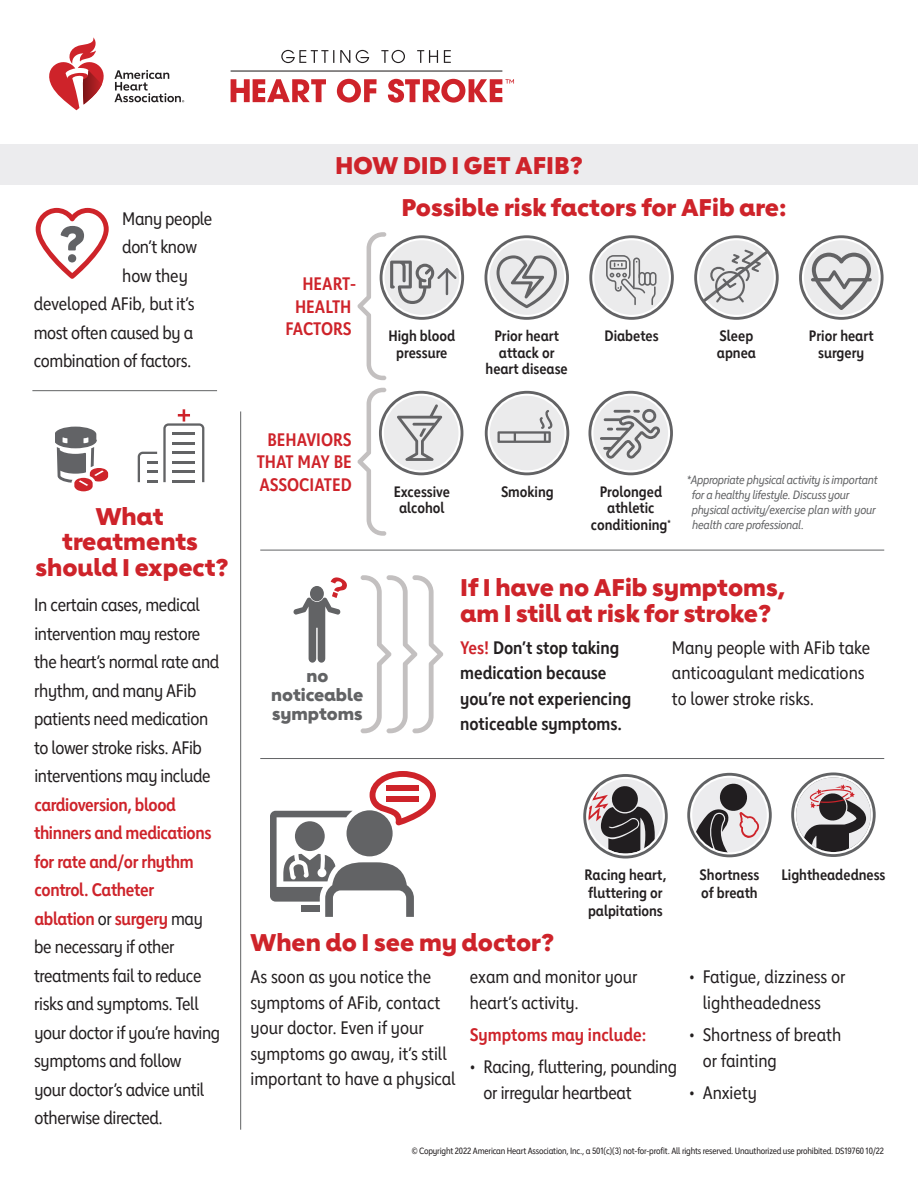
<style>
.page{position:relative;width:918px;height:1188px;background:#fff}
.page>*{position:absolute;margin:0;border:0;box-sizing:border-box;transform-origin:0 0}
._05_12_17_body___P{font:800 24px/25.8px "Lub Dub";color:#ce232a}
._03_Red_Subs___H3{font:800 24px/25.8px "Lub Dub";color:#ce232a;text-align:center}
._02_SUBHEADS___H2{font:800 24px "Lub Dub";color:#ce232a}
._05_12_17_body___P-2{font:18px/28.5px "Lub Dub Condensed";letter-spacing:-.02em;color:#231f20}
._05_12_17_body___P-3{font:18px/25.5px "Lub Dub Condensed";color:#231f20}
._06_bullets___P{font:18px/25.5px "Lub Dub Condensed";color:#231f20}
._05_12_17_body___P-4{font:700 18px/25.5px "Lub Dub Condensed";color:#231f20}
._08_14_17_RED___P{font:700 18px/22.5px "Lub Dub Condensed";color:#ce232a;text-align:right}
._05_12_17_body___P-5{font:700 18px "Lub Dub Condensed";color:#ce232a}
.t1{font:800 17.25px/18.8px "Lub Dub";color:#626365;text-align:center}
._07_icon_desc___P{font:700 15px/16.5px "Lub Dub Condensed";color:#231f20;text-align:center}
._50_disclaimer___P{font:700 15px "Lub Dub Condensed";color:#231f20}
._50_disclaimer___P-2{font:italic 12px/15px "Lub Dub Condensed";letter-spacing:-.02em;color:#626365}
.t2{font:9px "Lub Dub Condensed";letter-spacing:-.02em;color:#231f20}
.s1{font-weight:700;color:#ce232a}
.s2{color:#ce232a}
</style>
<div class="page">
<svg style="left:281px;top:50px;width:170px;height:13px"></svg>
<hr style="left:231px;top:71px;width:271px;height:1px;background:#231f20">
<svg style="left:231px;top:79px;width:283px;height:24px"></svg>
<svg style="left:114px;top:70px;width:70px;height:32px"></svg>
<svg style="left:49px;top:37px;width:55px;height:73px"></svg>
<div style="left:0;top:145px;width:918px;height:40px;background:#ececee"></div>
<hr style="left:240px;top:411px;width:1px;height:719px;background:#626365">
<hr style="left:260px;top:550px;width:624px;height:1px;background:#626365">
<hr style="left:260px;top:758px;width:624px;height:1px;background:#626365">
<hr style="left:32px;top:390px;width:185px;height:1px;background:#626365">
<svg style="left:589px;top:235px;width:85px;height:85px"></svg>
<div style="left:593px;top:239px;width:77px;height:77px;background:#ebebec;border-radius:50%"></div>
<div style="left:592px;top:238px;width:79px;height:79px;border:2px solid #fff;border-radius:50%"></div>
<svg style="left:606px;top:255px;width:51px;height:50px"></svg>
<svg style="left:484px;top:235px;width:85px;height:85px"></svg>
<div style="left:488px;top:239px;width:77px;height:77px;background:#ebebec;border-radius:50%"></div>
<div style="left:487px;top:238px;width:79px;height:79px;border:2px solid #fff;border-radius:50%"></div>
<svg style="left:496px;top:255px;width:61px;height:53px"></svg>
<svg style="left:799px;top:235px;width:85px;height:85px"></svg>
<div style="left:803px;top:239px;width:77px;height:77px;background:#ebebec;border-radius:50%"></div>
<div style="left:802px;top:238px;width:79px;height:79px;border:2px solid #fff;border-radius:50%"></div>
<svg style="left:811px;top:253px;width:61px;height:57px"></svg>
<svg style="left:379px;top:391px;width:84px;height:84px"></svg>
<div style="left:383px;top:395px;width:77px;height:76px;background:#ebebec;border-radius:50%"></div>
<div style="left:382px;top:394px;width:79px;height:78px;border:2px solid #fff;border-radius:50%"></div>
<svg style="left:397px;top:404px;width:45px;height:57px"></svg>
<svg style="left:694px;top:235px;width:85px;height:85px"></svg>
<div style="left:698px;top:239px;width:77px;height:77px;background:#ebebec;border-radius:50%"></div>
<div style="left:697px;top:238px;width:79px;height:79px;border:2px solid #fff;border-radius:50%"></div>
<svg style="left:699px;top:247px;width:73px;height:59px"></svg>
<svg style="left:588px;top:391px;width:85px;height:84px"></svg>
<div style="left:592px;top:395px;width:77px;height:76px;background:#ebebec;border-radius:50%"></div>
<div style="left:591px;top:394px;width:79px;height:78px;border:2px solid #fff;border-radius:50%"></div>
<svg style="left:600px;top:409px;width:61px;height:50px"></svg>
<svg style="left:485px;top:391px;width:84px;height:84px"></svg>
<div style="left:489px;top:395px;width:76px;height:76px;background:#ebebec;border-radius:50%"></div>
<div style="left:488px;top:394px;width:78px;height:78px;border:2px solid #fff;border-radius:50%"></div>
<svg style="left:497px;top:410px;width:56px;height:33px"></svg>
<svg style="left:357px;top:232px;width:100px;height:148px"></svg>
<svg style="left:357px;top:388px;width:29px;height:148px"></svg>
<svg style="left:36px;top:208px;width:73px;height:71px"></svg>
<svg style="left:55px;top:427px;width:53px;height:64px"></svg>
<svg style="left:163px;top:409px;width:41px;height:73px"></svg>
<svg style="left:138px;top:452px;width:19px;height:30px"></svg>
<svg style="left:293px;top:577px;width:54px;height:86px"></svg>
<svg style="left:361px;top:575px;width:82px;height:158px"></svg>
<svg style="left:270px;top:771px;width:166px;height:146px"></svg>
<div style="left:387px;top:797px;width:32px;height:5px;background:#ce232a"></div>
<div style="left:387px;top:786px;width:32px;height:5px;background:#ce232a"></div>
<svg style="left:583px;top:774px;width:85px;height:85px"></svg>
<div style="left:587px;top:778px;width:77px;height:77px;background:#ececee;border-radius:50%"></div>
<svg style="left:588px;top:785px;width:67px;height:69px"></svg>
<div style="left:586px;top:777px;width:79px;height:79px;border:2px solid #fff;border-radius:50%"></div>
<svg style="left:791px;top:772px;width:85px;height:85px"></svg>
<div style="left:796px;top:777px;width:75px;height:75px;background:#ececee;border-radius:50%"></div>
<svg style="left:802px;top:784px;width:64px;height:68px"></svg>
<div style="left:794px;top:775px;width:79px;height:79px;border:2px solid #fff;border-radius:50%"></div>
<svg style="left:687px;top:773px;width:85px;height:84px"></svg>
<div style="left:691px;top:777px;width:77px;height:76px;background:#ececee;border-radius:50%"></div>
<div style="left:690px;top:776px;width:79px;height:78px;border:2px solid #fff;border-radius:50%"></div>
<svg style="left:692px;top:782px;width:67px;height:70px"></svg>
<p class="_05_12_17_body___P-2" style="left:122px;top:204px;width:92px">Many people</p>
<p class="_05_12_17_body___P-2" style="left:122px;top:233px;width:76px">don’t know</p>
<p class="_05_12_17_body___P-2" style="left:122px;top:261px;width:67px">how they</p>
<p class="_05_12_17_body___P-2" style="left:34px;top:290px;width:162px">developed AFib, but it’s</p>
<p class="_05_12_17_body___P-2" style="left:34px;top:318px;width:161px">most often caused by a</p>
<p class="_05_12_17_body___P-2" style="left:34px;top:347px;width:159px">combination of factors.</p>
<h2 class="_02_SUBHEADS___H2" style="left:335px;top:151px;width:249px">HOW DID I GET AFIB?</h2>
<h3 class="_03_Red_Subs___H3" style="left:402px;top:194px;width:387px">Possible risk factors for AFib are:</h3>
<p class="_08_14_17_RED___P" style="left:286px;top:273px;width:72px">HEART-<br>HEALTH<br>FACTORS</p>
<p class="_07_icon_desc___P" style="left:388px;top:327px;width:68px">High blood pressure</p>
<p class="_07_icon_desc___P" style="left:494px;top:327px;width:66px">Prior heart</p>
<p class="_07_icon_desc___P" style="left:605px;top:327px;width:56px">Diabetes</p>
<p class="_07_icon_desc___P" style="left:486px;top:344px;width:84px">attack or heart disease</p>
<p class="_07_icon_desc___P" style="left:717px;top:327px;width:41px;text-align:left">Sleep apnea</p>
<p class="_07_icon_desc___P" style="left:809px;top:327px;width:66px">Prior heart surgery</p>
<h3 class="_03_Red_Subs___H3" style="left:35px;top:503px;width:195px">What treatments should I expect?</h3>
<p class="_05_12_17_body___P-2" style="left:34px;top:591px;width:188px">In certain cases, medical intervention may restore the heart’s normal rate and rhythm, and many AFib patients need medication to lower stroke risks. AFib interventions may include <span class="s1">cardioversion, blood thinners and medications for rate and/or rhythm control. Catheter<br>ablation</span> or <span class="s1">surgery</span> may be necessary if other treatments fail to reduce risks and symptoms. Tell your doctor if you’re having symptoms and follow<br>your doctor’s advice until otherwise directed.</p>
<p class="_08_14_17_RED___P" style="left:257px;top:428px;width:97px;text-align:center">BEHAVIORS<br>THAT MAY BE<br>ASSOCIATED</p>
<p class="t1" style="left:271px;top:666px;width:94px">no noticeable symptoms</p>
<p class="_07_icon_desc___P" style="left:394px;top:483px;width:58px">Excessive alcohol</p>
<p class="_07_icon_desc___P" style="left:501px;top:483px;width:54px">Smoking</p>
<p class="_07_icon_desc___P" style="left:591px;top:483px;width:81px">Prolonged athletic conditioning<sup>*</sup></p>
<p class="_50_disclaimer___P-2" style="left:692px;top:472px;width:187px;text-indent:-5px">*Appropriate physical activity is important for a healthy lifestyle. Discuss your physical activity/exercise plan with your health care professional.</p>
<p class="_05_12_17_body___P" style="left:460px;top:574px;width:327px">If I have no AFib symptoms, am I still at risk for stroke?</p>
<p class="_05_12_17_body___P-4" style="left:460px;top:635px;width:173px"><span class="s2">Yes!</span> Don’t stop taking medication because you’re not experiencing noticeable symptoms.</p>
<p class="_05_12_17_body___P-3" style="left:672px;top:635px;width:200px">Many people with AFib take anticoagulant medications to lower stroke risks.</p>
<p class="_50_disclaimer___P" style="left:585px;top:866px;width:83px">Racing heart,</p>
<p class="_50_disclaimer___P" style="left:588px;top:884px;width:76px">fluttering or</p>
<p class="_50_disclaimer___P" style="left:588px;top:902px;width:76px">palpitations</p>
<p class="_07_icon_desc___P" style="left:700px;top:866px;width:61px">Shortness</p>
<p class="_50_disclaimer___P" style="left:781px;top:866px;width:106px">Lightheadedness</p>
<p class="_07_icon_desc___P" style="left:701px;top:884px;width:58px">of breath</p>
<p class="_05_12_17_body___P" style="left:251px;top:929px;width:305px">When do I see my doctor?</p>
<p class="_05_12_17_body___P-3" style="left:251px;top:964px;width:207px">As soon as you notice the symptoms of AFib, contact your doctor. Even if your symptoms go away, it’s still important to have a physical</p>
<p class="_05_12_17_body___P-3" style="left:470px;top:964px;width:169px">exam and monitor your heart’s activity.</p>
<p class="_05_12_17_body___P-5" style="left:470px;top:1024px;width:178px">Symptoms may include:</p>
<p class="_06_bullets___P" style="left:483px;top:1054px;width:195px;text-indent:-14px">• Racing, fluttering, pounding or irregular heartbeat</p>
<p class="_06_bullets___P" style="left:703px;top:964px;width:144px;text-indent:-14px">• Fatigue, dizziness or lightheadedness</p>
<p class="_06_bullets___P" style="left:703px;top:1022px;width:140px;text-indent:-14px">• Shortness of breath or fainting</p>
<p class="_06_bullets___P" style="left:689px;top:1080px;width:69px">• Anxiety</p>
<p class="t2" style="left:412px;top:1146px;width:474px">© Copyright 2022 American Heart Association, Inc., a 501(c)(3) not-for-profit. All rights reserved. Unauthorized use prohibited. DS19760 10/22</p>
</div>
